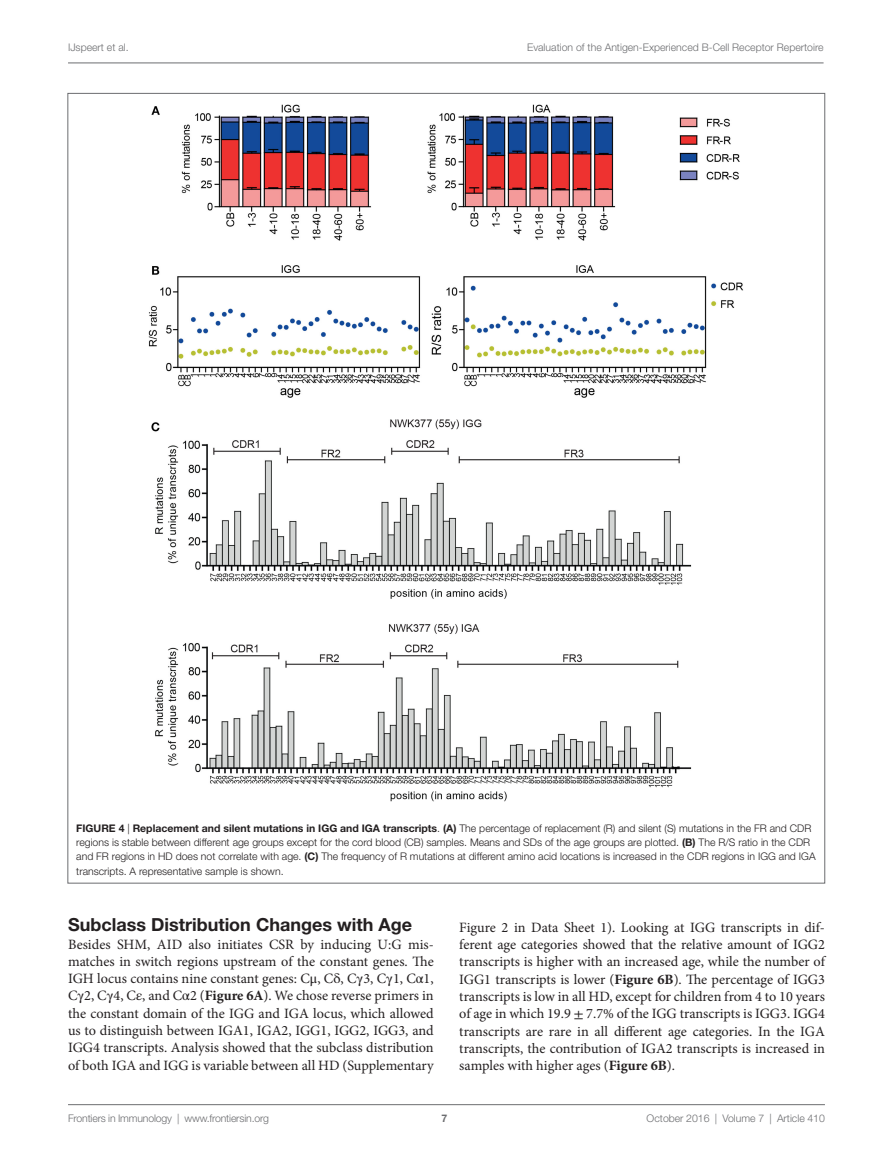
<style>
.page{position:relative;width:893px;height:1170px;background:#fff}
.page>*{position:absolute;margin:0;border:0;box-sizing:border-box;transform-origin:0 0}
.t1{font:700 18px "Helvetica Neue LT Std";color:#231f20}
.t2{font:14.25px/17.2px "Minion Pro";color:#231f20;text-align:justify}
.t3{font:300 10.5px/14.2px "Helvetica Neue LT Std";color:#231f20}
.t4{font:300 10.5px "Helvetica Neue LT Std";color:#6c6d70}
.t5{font:700 10.5px "Helvetica Neue LT Std";color:#231f20}
.t6{font:700 10.5px "Helvetica Neue LT Std";color:#6c6d70}
.s1{font-weight:300}
.s2{font-weight:700}
.s3{font-family:"STIX General"}
</style>
<div class="page">
<img style="left:149px;top:105px;width:594px;height:696px">
<hr style="left:68px;top:1104px;width:757px;height:1px;background:#6c6d70">
<hr style="left:68px;top:63px;width:755px;height:1px;background:#6c6d70">
<p class="t4" style="left:68px;top:41px;width:62px">IJspeert et al.</p>
<p class="t4" style="left:527px;top:41px;width:298px">Evaluation of the Antigen-Experienced B-Cell Receptor Repertoire</p>
<p class="t5" style="left:76px;top:821px;width:249px">FIG URE 4 <span class="s1">|</span> Replacement and silent mutations in IGG</p>
<p class="t5" style="left:340px;top:821px;width:29px">and IGA</p>
<p class="t3" style="left:76px;top:820px;width:741px;text-indent:307px"><span class="s2">transcripts</span>. <span class="s2">(A)</span> The percentage of replacement (R) and silent (S) mutations in the FR and CDR regions is stable between different age groups except for the cord blood (CB) samples. Means and SDs of the age groups are plotted. <span class="s2">(B)</span> The R/S ratio in the CDR and FR regions in HD does not correlate with age. <span class="s2">(C)</span> The frequency of R mutations at different amino acid locations is increased in the CDR regions in IGG and IGA transcripts. A representative sample is shown.</p>
<p class="t1" style="left:68px;top:913px;width:345px">Subclass Distribution Changes with Age</p>
<p class="t2" style="left:68px;top:935px;width:367px">Besides SHM, AID also initiates CSR by inducing U:G mis&shy;matches in switch regions upstream of the constant genes. The IGH locus contains nine constant genes: C<span class="s3">μ</span>, C<span class="s3">δ</span>, C<span class="s3">γ</span>3, C<span class="s3">γ</span>1, C<span class="s3">α</span>1, C<span class="s3">γ</span>2, C<span class="s3">γ</span>4, C<span class="s3">ε</span>, and C<span class="s3">α</span>2 (<span class="s2">Figure 6A</span>). We chose reverse primers in the constant domain of the IGG and IGA locus, which allowed us to distinguish between IGA1, IGA2, IGG1, IGG2, IGG3, and IGG4 transcripts. Analysis showed that the subclass distribution of both IGA and IGG is variable between all HD (Supplementary</p>
<p class="t2" style="left:459px;top:918px;width:367px">Figure 2 in Data Sheet 1). Looking at IGG transcripts in dif&shy;ferent age categories showed that the relative amount of IGG2 transcripts is higher with an increased age, while the number of IGG1 transcripts is lower (<span class="s2">Figure 6B</span>). The percentage of IGG3 transcripts is low in all HD, except for children from 4 to 10 years of age in which 19.9 <span class="s3">±</span> 7.7% of the IGG transcripts is IGG3. IGG4 transcripts are rare in all different age categories. In the IGA transcripts, the contribution of IGA2 transcripts is increased in samples with higher ages (<span class="s2">Figure 6B</span>).</p>
<p class="t4" style="left:68px;top:1111px;width:203px">Frontiers in Immunology | www.frontiersin.org</p>
<p class="t4" style="left:647px;top:1111px;width:180px">October 2016 | Volume 7 | Article 410</p>
<p class="t6" style="left:441px;top:1111px;width:7px">7</p>
</div>
